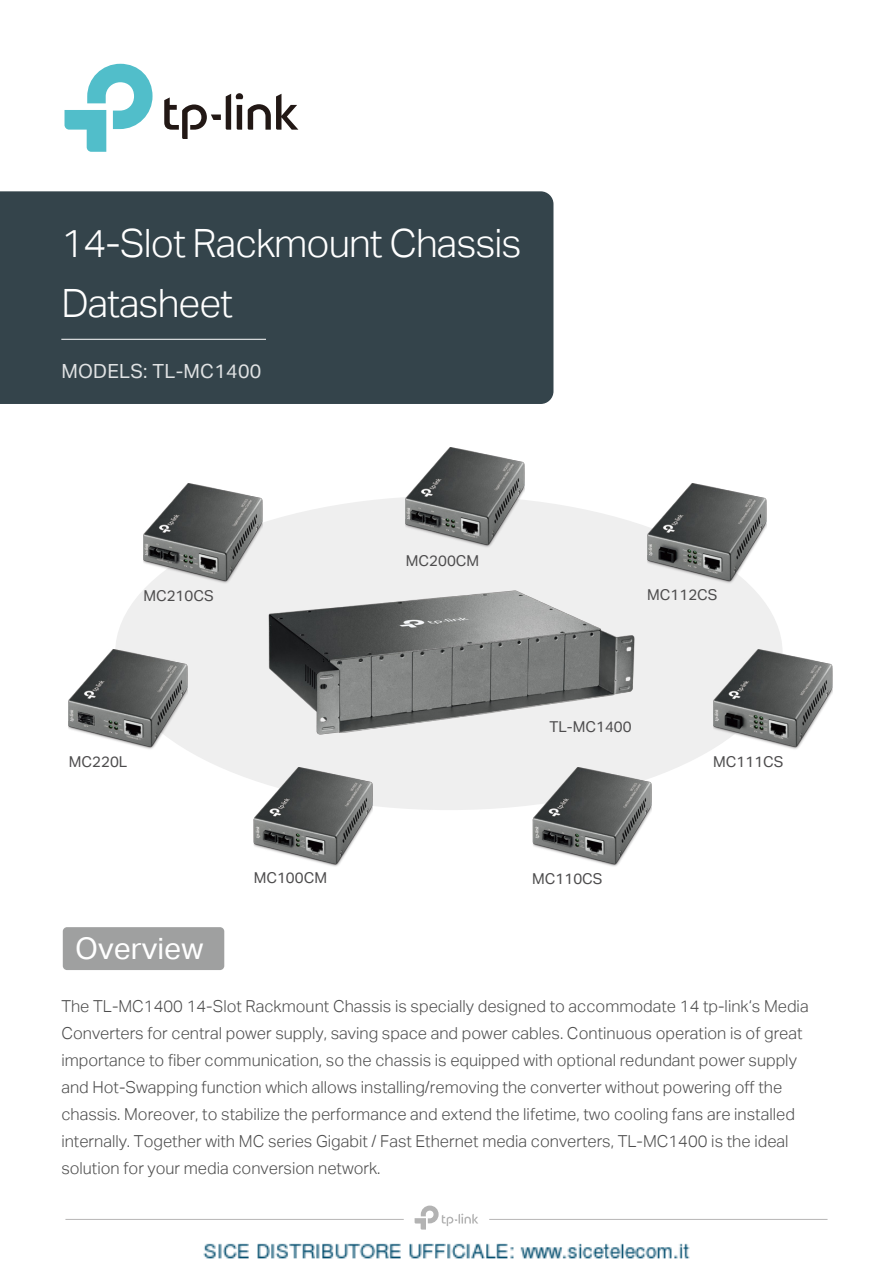
<style>
.page{position:relative;width:893px;height:1263px;background:#fff}
.page>*{position:absolute;margin:0;border:0;box-sizing:border-box;transform-origin:0 0}
.t1{font:39px/60.2px "TP Link Aktiv Light";letter-spacing:-.025em;color:#fff}
.t2{font:30px "TP Link Aktiv Regular";color:#fff}
.t3{font:19.5px "TP Link Aktiv Regular";letter-spacing:.015em;color:rgb(255 255 255/.85)}
.t4{font:16.5px/27px "TP Link Aktiv Light";color:#4d4d4d}
.t5{font:15px "TP Link Aktiv Regular";color:#4d4c4d}
</style>
<div class="page">
<div style="left:0;top:191px;width:553px;height:213px;background:#34444b"></div>
<hr style="left:61px;top:339px;width:205px;height:1px;background:#fff">
<svg style="left:65px;top:64px;width:88px;height:88px"></svg>
<svg style="left:164px;top:93px;width:134px;height:46px"></svg>
<hr style="left:65px;top:1219px;width:339px;height:1px;background:#b6b5b5">
<hr style="left:489px;top:1219px;width:338px;height:1px;background:#b6b5b5">
<svg style="left:415px;top:1205px;width:63px;height:24px"></svg>
<div style="left:63px;top:927px;width:161px;height:43px;background:#9fa0a0;border-radius:4px"></div>
<div style="left:115px;top:496px;width:668px;height:314px;background:#efefef;border-radius:50%"></div>
<img style="left:406px;top:447px;width:119px;height:100px">
<img style="left:143px;top:483px;width:119px;height:100px">
<img style="left:69px;top:649px;width:119px;height:100px">
<img style="left:254px;top:767px;width:119px;height:100px">
<img style="left:532px;top:767px;width:119px;height:100px">
<img style="left:713px;top:649px;width:119px;height:100px">
<img style="left:647px;top:483px;width:119px;height:119px">
<img style="left:252px;top:578px;width:383px;height:157px">
<img style="left:203px;top:1243px;width:487px;height:16px">
<h1 class="t1" style="left:61px;top:213px;width:462px">14-Slot Rackmount Chassis<br>Datasheet</h1>
<p class="t3" style="left:61px;top:360px;width:201px">MODELS: TL-MC1400</p>
<p class="t5" style="left:143px;top:587px;width:72px">MC210CS</p>
<p class="t5" style="left:406px;top:551px;width:75px">MC200CM</p>
<p class="t5" style="left:647px;top:586px;width:72px">MC112CS</p>
<p class="t5" style="left:69px;top:753px;width:60px">MC220L</p>
<h2 class="t2" style="left:75px;top:931px;width:130px">Overview</h2>
<p class="t5" style="left:549px;top:718px;width:84px">TL-MC1400</p>
<p class="t5" style="left:254px;top:869px;width:75px">MC100CM</p>
<p class="t5" style="left:532px;top:870px;width:72px">MC110CS</p>
<p class="t5" style="left:713px;top:753px;width:72px">MC111CS</p>
<p class="t4" style="left:61px;top:993px;width:749px">The TL-MC1400 14-Slot Rackmount Chassis is specially designed to accommodate 14 tp-link‘s Media Converters for central power supply, saving space and power cables. Continuous operation is of great importance to fiber communication, so the chassis is equipped with optional redundant power supply and Hot-Swapping function which allows installing/removing the converter without powering off the chassis. Moreover, to stabilize the performance and extend the lifetime, two cooling fans are installed internally. Together with MC series Gigabit / Fast Ethernet media converters, TL-MC1400 is the ideal solution for your media conversion network.</p>
</div>
